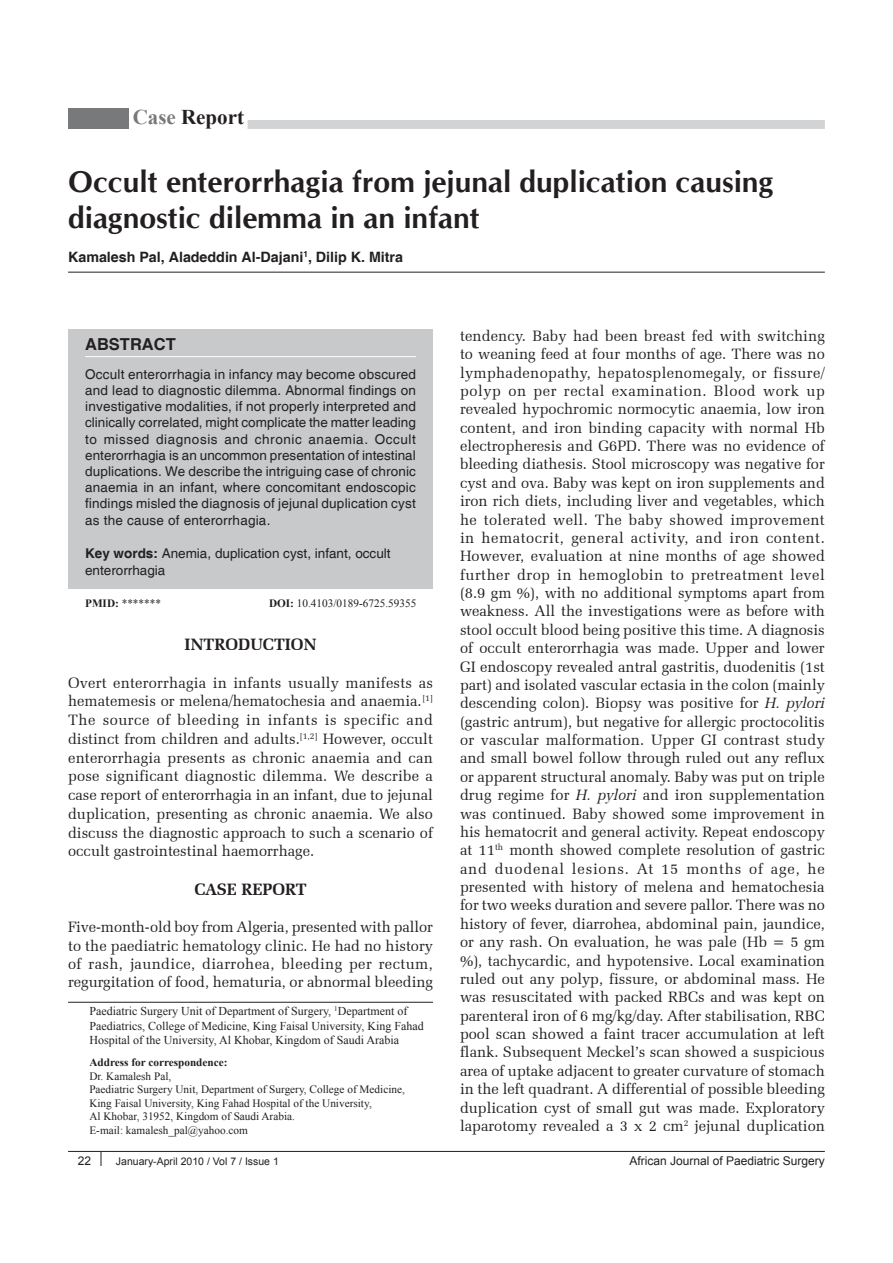
<style>
.page{position:relative;width:893px;height:1263px;background:#fff}
.page>*{position:absolute;margin:0;border:0;box-sizing:border-box;transform-origin:0 0}
.t1{font:700 30px/36px "CG Omega";color:#231f20}
.t2{font:700 21px "Times New Roman";color:#231f20}
.t3{font:700 16.5px "Zapf Elliptical 711 BT";color:#231f20}
.t4{font:700 16.5px "Helvetica";color:#231f20}
.t5{font:15px/18.5px "Zapf Elliptical 711 BT";color:#231f20;text-align:justify}
.t6{font:700 14.25px "Helvetica";color:#231f20}
.t7{font:13.5px/16.2px "Helvetica";letter-spacing:.005em;color:#231f20;text-align:justify}
.t8{font:12px/14.4px "Times New Roman";color:#231f20}
.t9{font:12px "Arial";color:#231f20}
.t10{font:11.25px/13.5px "Times New Roman";color:#231f20}
.t11{font:700 11.25px "Times New Roman";color:#231f20}
.t12{font:10.5px "Arial";color:#231f20}
.s1{color:#77797b}
.s2{font-weight:700}
.s3{font-style:italic}
</style>
<div class="page">
<hr style="left:68px;top:1151px;width:756px;height:1px;background:#231f20">
<svg style="left:101px;top:1152px;width:1px;height:14px"></svg>
<hr style="left:68px;top:1002px;width:365px;height:1px;background:#231f20">
<div style="left:68px;top:108px;width:60px;height:21px;background:#77797b"></div>
<div style="left:247px;top:120px;width:577px;height:9px;background:#d1d3d4"></div>
<hr style="left:68px;top:272px;width:756px;height:1px;background:#231f20">
<div style="left:68px;top:329px;width:365px;height:260px;background:#c7c9cb"></div>
<hr style="left:85px;top:356px;width:331px;height:1px;background:#fff">
<h2 class="t2" style="left:133px;top:105px;width:113px"><span class="s1">Case</span> Report</h2>
<h1 class="t1" style="left:68px;top:163px;width:707px">Occult enterorrhagia from jejunal duplication causing diagnostic dilemma in an infant</h1>
<p class="t6" style="left:68px;top:249px;width:336px">Kamalesh Pal, Aladeddin Al-Dajani<sup>1</sup>, Dilip K. Mitra</p>
<p class="t4" style="left:85px;top:335px;width:92px">ABSTRACT</p>
<p class="t7" style="left:85px;top:366px;width:332px">Occult enterorrhagia in infancy may become obscured and lead to diagnostic dilemma. Abnormal findings on investigative modalities, if not properly interpreted and clinically correlated, might complicate the matter leading to missed diagnosis and chronic anaemia. Occult enterorrhagia is an uncommon presentation of intestinal duplications. We describe the intriguing case of chronic anaemia in an infant, where concomitant endoscopic findings misled the diagnosis of jejunal duplication cyst as the cause of enterorrhagia.</p>
<p class="t7" style="left:85px;top:545px;width:307px"><span class="s2">Key words:</span> Anemia, duplication cyst, infant, occult enterorrhagia</p>
<p class="t10" style="left:85px;top:596px;width:77px"><span class="s2">PMID:</span> *******</p>
<p class="t10" style="left:269px;top:596px;width:149px"><span class="s2">DOI:</span> 10.4103/0189-6725.59355</p>
<p class="t3" style="left:185px;top:635px;width:133px">INTRODUCTION</p>
<p class="t5" style="left:68px;top:673px;width:366px">Overt enterorrhagia in infants usually manifests as hematemesis or melena/hematochesia and anaemia. <sup>[1] </sup>The source of bleeding in infants is specific and distinct from children and adults.<sup>[1,2]</sup> However, occult enterorrhagia presents as chronic anaemia and can pose significant diagnostic dilemma. We describe a case report of enterorrhagia in an infant, due to jejunal duplication, presenting as chronic anaemia. We also discuss the diagnostic approach to such a scenario of occult gastrointestinal haemorrhage.</p>
<p class="t3" style="left:194px;top:879px;width:114px">CASE REPORT</p>
<p class="t5" style="left:68px;top:918px;width:366px">Five-month-old boy from Algeria, presented with pallor to the paediatric hematology clinic. He had no history of rash, jaundice, diarrohea, bleeding per rectum, regurgitation of food, hematuria, or abnormal bleeding</p>
<p class="t8" style="left:89px;top:1004px;width:336px">Paediatric Surgery Unit of Department of Surgery, <sup>1</sup>Department of<br>Paediatrics, College of Medicine, King Faisal University, King Fahad<br>Hospital of the University, Al Khobar, Kingdom of Saudi Arabia</p>
<p class="t11" style="left:89px;top:1056px;width:140px">Address for correspondence:</p>
<p class="t10" style="left:89px;top:1069px;width:317px">Dr. Kamalesh Pal,<br>Paediatric Surgery Unit, Department of Surgery, College of Medicine, King Faisal University, King Fahad Hospital of the University,<br>Al Khobar, 31952, Kingdom of Saudi Arabia.<br>E-mail: kamalesh_pal@yahoo.com</p>
<p class="t5" style="left:460px;top:326px;width:366px">tendency. Baby had been breast fed with switching to weaning feed at four months of age. There was no lymphadenopathy, hepatosplenomegaly, or fissure/ polyp on per rectal examination. Blood work up revealed hypochromic normocytic anaemia, low iron content, and iron binding capacity with normal Hb electropheresis and G6PD. There was no evidence of bleeding diathesis. Stool microscopy was negative for cyst and ova. Baby was kept on iron supplements and iron rich diets, including liver and vegetables, which he tolerated well. The baby showed improvement in hematocrit, general activity, and iron content.<br>However, evaluation at nine months of age showed further drop in hemoglobin to pretreatment level (8.9 gm %), with no additional symptoms apart from weakness. All the investigations were as before with stool occult blood being positive this time. A diagnosis of occult enterorrhagia was made. Upper and lower GI endoscopy revealed antral gastritis, duodenitis (1st part) and isolated vascular ectasia in the colon (mainly descending colon). Biopsy was positive for <span class="s3">H. pylori </span>(gastric antrum), but negative for allergic proctocolitis or vascular malformation. Upper GI contrast study and small bowel follow through ruled out any reflux or apparent structural anomaly. Baby was put on triple drug regime for <span class="s3">H. pylori</span> and iron supplementation was continued. Baby showed some improvement in his hematocrit and general activity. Repeat endoscopy at 11<sup>th</sup> month showed complete resolution of gastric and duodenal lesions. At 15 months of age, he presented with history of melena and hematochesia for two weeks duration and severe pallor. There was no history of fever, diarrohea, abdominal pain, jaundice, or any rash. On evaluation, he was pale (Hb = 5 gm %), tachycardic, and hypotensive. Local examination ruled out any polyp, fissure, or abdominal mass. He was resuscitated with packed RBCs and was kept on parenteral iron of 6 mg/kg/day. After stabilisation, RBC pool scan showed a faint tracer accumulation at left flank. Subsequent Meckel’s scan showed a suspicious area of uptake adjacent to greater curvature of stomach in the left quadrant. A differential of possible bleeding duplication cyst of small gut was made. Exploratory laparotomy revealed a 3 x 2 cm<sup>2</sup> jejunal duplication</p>
<p class="t9" style="left:78px;top:1154px;width:15px">22</p>
<p class="t12" style="left:116px;top:1156px;width:164px">January-April 2010 / Vol 7 / Issue 1</p>
<p class="t9" style="left:629px;top:1154px;width:197px">African Journal of Paediatric Surgery</p>
</div>
